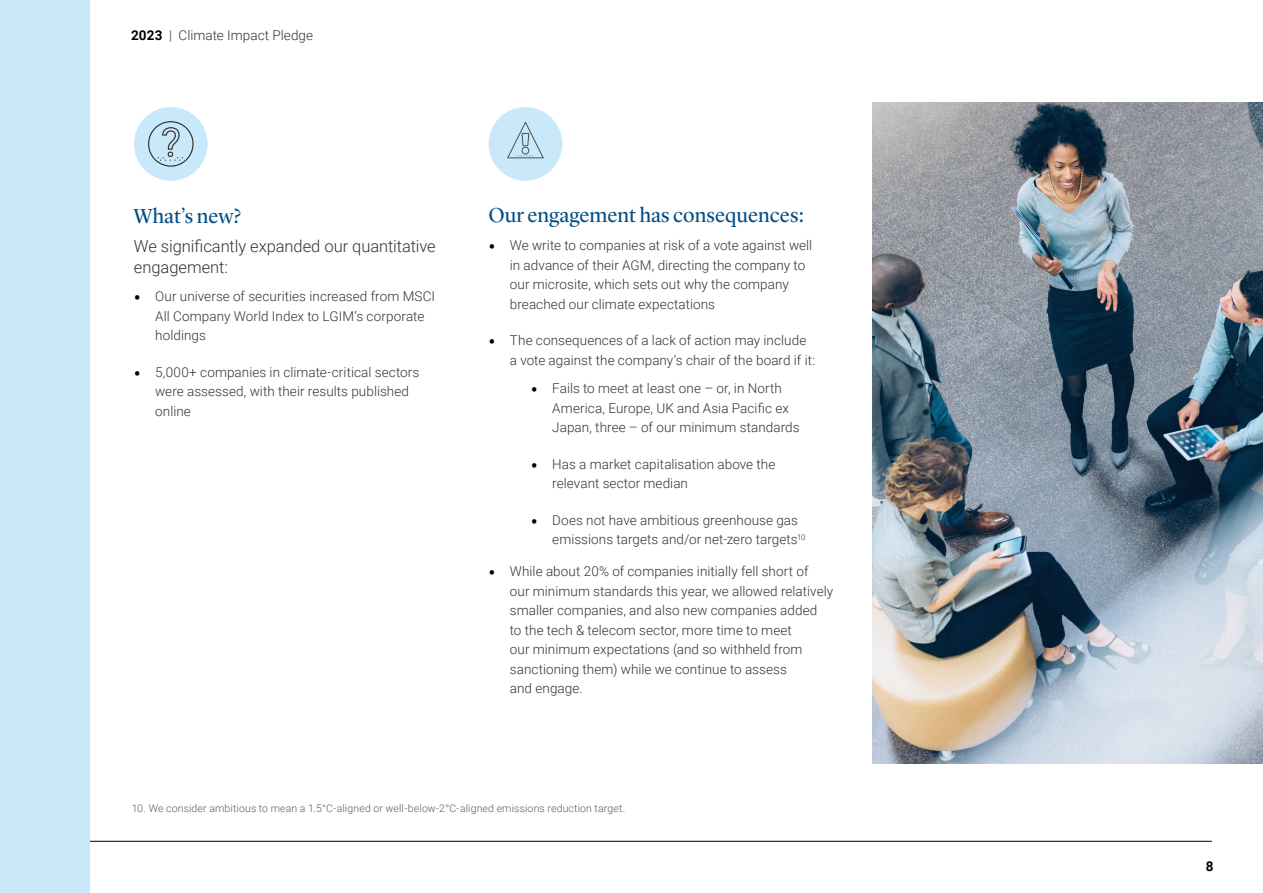
<style>
.page{position:relative;width:1263px;height:893px;background:#fff}
.page>*{position:absolute;margin:0;border:0;box-sizing:border-box;transform-origin:0 0}
.Page_sub_header{font:21px "Lyon Display";color:#004e86}
.Page_sub_header-2{font:300 16.5px/21px "Roboto";letter-spacing:-.005em;color:#333}
.t1{font:300 13.5px/19.5px "Roboto";letter-spacing:.005em;color:#333}
.t2{font:700 13.5px "Roboto";color:#000}
.t3{font:300 10.5px "Roboto";letter-spacing:.015em;color:#5c5c5c}
.s1{font-weight:700;color:#000}
.s2{font-weight:400;font-size:21px;color:#000}
</style>
<div class="page">
<div style="left:134px;top:107px;width:74px;height:74px;background:#c9e9fb;border-radius:50%"></div>
<svg style="left:148px;top:121px;width:46px;height:46px"></svg>
<div style="left:489px;top:107px;width:73px;height:74px;background:#c9e9fb;border-radius:50%"></div>
<svg style="left:507px;top:122px;width:37px;height:36px"></svg>
<img style="left:873px;top:102px;width:390px;height:661px">
<hr style="left:52px;top:841px;width:1160px;height:1px;background:#000">
<div style="left:0;top:0;width:89px;height:893px;background:#c9e9fb"></div>
<p class="t1" style="left:131px;top:25px;width:184px"><span class="s1">2023</span> | Climate Impact Pledge</p>
<p class="Page_sub_header" style="left:134px;top:200px;width:109px">What’s new?</p>
<p class="Page_sub_header-2" style="left:134px;top:235px;width:303px">We significantly expanded our quantitative engagement:</p>
<p class="t1" style="left:155px;top:286px;width:281px;text-indent:-21px"><span class="s2">•</span> Our universe of securities increased from MSCI<br>All Company World Index to LGIM’s corporate holdings</p>
<p class="t1" style="left:155px;top:362px;width:266px;text-indent:-21px"><span class="s2">•</span> 5,000+ companies in climate-critical sectors were assessed, with their results published online</p>
<p class="Page_sub_header" style="left:489px;top:199px;width:317px">Our engagement has consequences:</p>
<p class="t1" style="left:510px;top:235px;width:304px;text-indent:-21px"><span class="s2">•</span> We write to companies at risk of a vote against well in advance of their AGM, directing the company to our microsite, which sets out why the company breached our climate expectations</p>
<p class="t1" style="left:510px;top:330px;width:307px;text-indent:-21px"><span class="s2">•</span> The consequences of a lack of action may include a vote against the company’s chair of the board if it:</p>
<p class="t1" style="left:552px;top:378px;width:249px;text-indent:-21px"><span class="s2">•</span> Fails to meet at least one – or, in North<br>America, Europe, UK and Asia Pacific ex<br>Japan, three – of our minimum standards</p>
<p class="t1" style="left:552px;top:454px;width:225px;text-indent:-21px"><span class="s2">•</span> Has a market capitalisation above the relevant sector median</p>
<p class="t1" style="left:552px;top:510px;width:255px;text-indent:-21px"><span class="s2">•</span> Does not have ambitious greenhouse gas emissions targets and/or net-zero targets<sup>10</sup></p>
<p class="t1" style="left:510px;top:561px;width:325px;text-indent:-21px"><span class="s2">•</span> While about 20% of companies initially fell short of<br>our minimum standards this year, we allowed relatively smaller companies, and also new companies added<br>to the tech &amp; telecom sector, more time to meet<br>our minimum expectations (and so withheld from sanctioning them) while we continue to assess<br>and engage.</p>
<p class="t3" style="left:132px;top:801px;width:495px">10. We consider ambitious to mean a 1.5°C-aligned or well-below-2°C-aligned emissions reduction target.</p>
<p class="t2" style="left:1206px;top:856px;width:9px">8</p>
</div>
